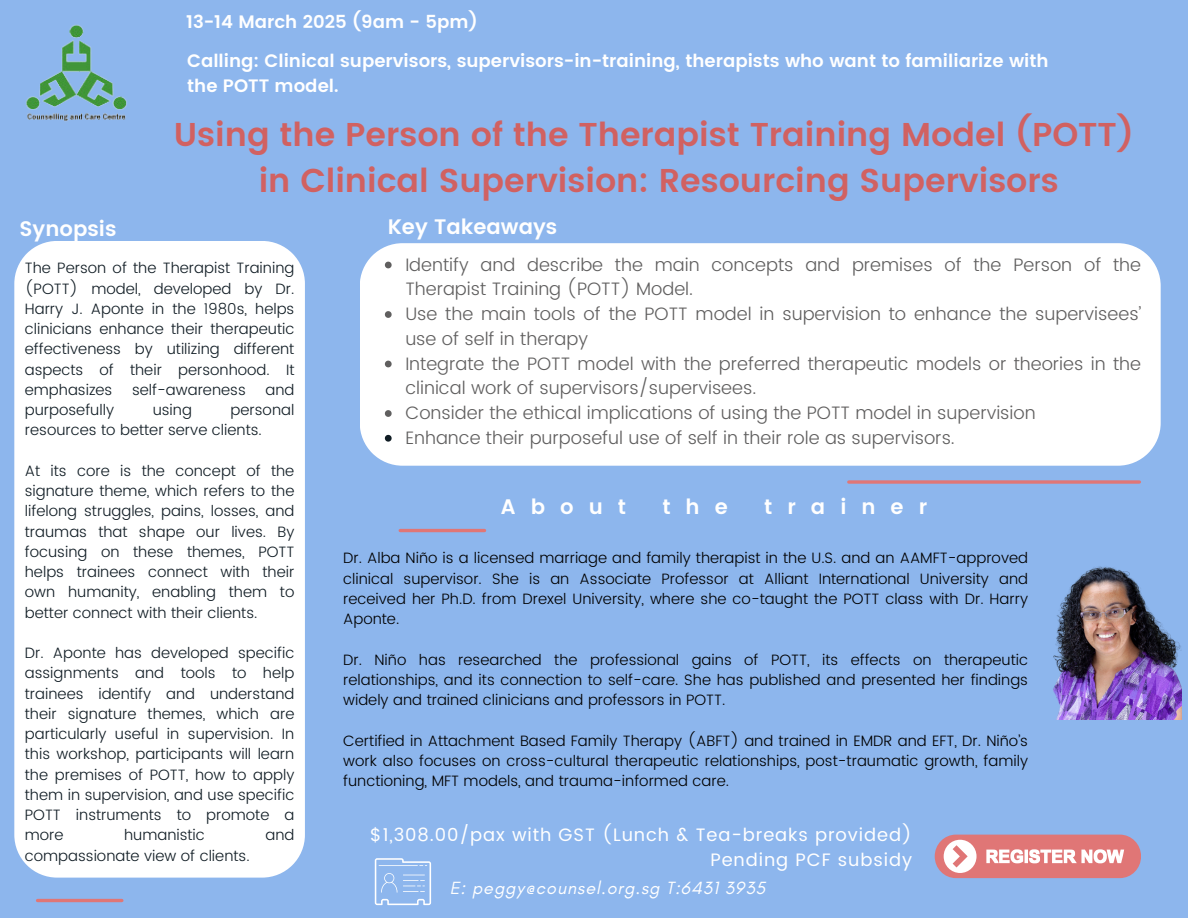
<style>
.page{position:relative;width:1188px;height:918px;background:#8db6ed}
.page>*{position:absolute;margin:0;border:0;box-sizing:border-box;transform-origin:0 0}
.t1{font:600 33px/46.2px "Poppins";color:#d16161;text-align:center}
.t2{font:600 21px "Poppins";color:#fff}
.t3{font:600 21px "Poppins";letter-spacing:.715em;color:#fff}
.t4{font:300 18px/24.8px "Poppins";color:#605f5f}
.t5{font:600 18px/24.8px "Poppins";color:#fff}
.t6{font:18px/24.8px "Poppins";letter-spacing:.05em;color:#fff;text-align:right}
.t7{font:italic 18px "Glacial Indifference";letter-spacing:.05em;color:#fff}
.t8{font:300 15px/20.2px "Poppins";color:#101c24;text-align:justify}
.t9{font:300 15px/20.2px "Poppins";color:#000;text-align:justify}
</style>
<div class="page">
<img style="left:1053px;top:566px;width:128px;height:153px">
<svg style="left:849px;top:480px;width:290px;height:4px"></svg>
<hr style="left:38px;top:899px;width:84px;height:3px;background:#e07676">
<hr style="left:400px;top:529px;width:85px;height:3px;background:#e07676">
<img style="left:26px;top:24px;width:101px;height:97px">
<div style="left:360px;top:243px;width:800px;height:223px;background:#fff"></div>
<svg style="left:385px;top:262px;width:7px;height:6px"></svg>
<svg style="left:385px;top:311px;width:7px;height:7px"></svg>
<svg style="left:385px;top:361px;width:7px;height:6px"></svg>
<svg style="left:385px;top:410px;width:7px;height:7px"></svg>
<svg style="left:385px;top:435px;width:7px;height:7px"></svg>
<svg style="left:375px;top:858px;width:56px;height:47px"></svg>
<div style="left:14px;top:241px;width:291px;height:637px;background:#fff"></div>
<div style="left:935px;top:835px;width:206px;height:43px;background:#e07676;border-radius:21px"></div>
<div style="left:944px;top:840px;width:33px;height:33px;background:#fff;border-radius:50%"></div>
<svg style="left:953px;top:845px;width:15px;height:22px"></svg>
<svg style="left:986px;top:849px;width:138px;height:14px"></svg>
<p class="t5" style="left:186px;top:10px;width:293px">13-14 March 2025 (9am - 5pm)</p>
<h2 class="t5" style="left:187px;top:48px;width:863px">Calling: Clinical supervisors, supervisors-in-training, therapists who want to familiarize with the POTT model.</h2>
<p class="t2" style="left:20px;top:217px;width:98px">Synopsis</p>
<h1 class="t1" style="left:174px;top:112px;width:961px">Using the Person of the Therapist Training Model (POTT) in Clinical Supervision: Resourcing Supervisors</h1>
<h3 class="t2" style="left:388px;top:215px;width:171px">Key Takeaways</h3>
<p class="t8" style="left:25px;top:258px;width:271px">The Person of the Therapist Training (POTT) model, developed by Dr.<br>Harry J. Aponte in the 1980s, helps clinicians enhance their therapeutic effectiveness by utilizing different aspects of their personhood. It emphasizes</p>
<p class="t8" style="left:132px;top:379px;width:115px">self-awareness</p>
<p class="t8" style="left:265px;top:379px;width:30px">and</p>
<p class="t8" style="left:25px;top:400px;width:91px">purposefully</p>
<p class="t8" style="left:153px;top:400px;width:41px">using</p>
<p class="t8" style="left:25px;top:400px;width:271px;text-indent:206px">personal resources to better serve clients.</p>
<p class="t8" style="left:25px;top:460px;width:271px">At its core is the concept of the signature theme, which refers to the lifelong struggles, pains, losses, and traumas that shape our lives. By focusing on these themes, POTT helps trainees connect with their own humanity, enabling them to better connect with their clients.</p>
<h4 class="t8" style="left:25px;top:643px;width:271px">Dr. Aponte has developed specific assignments and tools to help trainees identify and understand their signature themes, which are particularly useful in supervision. In this workshop, participants will learn the premises of POTT, how to apply them in supervision, and use specific POTT instruments to promote a more</h4>
<h4 class="t8" style="left:124px;top:825px;width:82px">humanistic</h4>
<h4 class="t8" style="left:265px;top:825px;width:30px">and</h4>
<h4 class="t8" style="left:25px;top:845px;width:226px">compassionate view of clients.</h4>
<h2 class="t4" style="left:405px;top:252px;width:737px">Identify and describe the main concepts and premises of the Person of the<br>Therapist Training (POTT) Model.</h2>
<h2 class="t4" style="left:405px;top:302px;width:737px">Use the main tools of the POTT model in supervision to enhance the supervisees’ use of self in therapy</h2>
<p class="t4" style="left:405px;top:351px;width:737px">Integrate the POTT model with the preferred therapeutic models or theories in the clinical work of supervisors/supervisees.</p>
<p class="t4" style="left:405px;top:401px;width:632px">Consider the ethical implications of using the POTT model in supervision</p>
<p class="t4" style="left:405px;top:425px;width:551px">Enhance their purposeful use of self in their role as supervisors.</p>
<h3 class="t2" style="left:501px;top:495px;width:127px">About</h3>
<h3 class="t2" style="left:662px;top:495px;width:67px">the</h3>
<h3 class="t3" style="left:764px;top:495px;width:164px">trainer</h3>
<p class="t9" style="left:343px;top:548px;width:686px">Dr. Alba Niño is a licensed marriage and family therapist in the U.S. and an AAMFT-approved clinical supervisor. She is an Associate Professor at Alliant International University and received her Ph.D. from Drexel University, where she co-taught the POTT class with Dr. Harry Aponte.</p>
<p class="t9" style="left:343px;top:649px;width:686px">Dr. Niño has researched the professional gains of POTT, its effects on therapeutic relationships, and its connection to self-care. She has published and presented her findings widely and trained clinicians and professors in POTT.</p>
<p class="t9" style="left:343px;top:730px;width:686px">Certified in Attachment Based Family Therapy (ABFT) and trained in EMDR and EFT, Dr. Niño’s work also focuses on cross-cultural therapeutic relationships, post-traumatic growth, family functioning, MFT models, and trauma-informed care.</p>
<p class="t6" style="left:370px;top:823px;width:543px">$1,308.00/pax with GST (Lunch &amp; Tea-breaks provided)<br>Pending PCF subsidy</p>
<p class="t7" style="left:450px;top:877px;width:317px">E: peggy@counsel.org.sg T:6431 3935</p>
</div>
